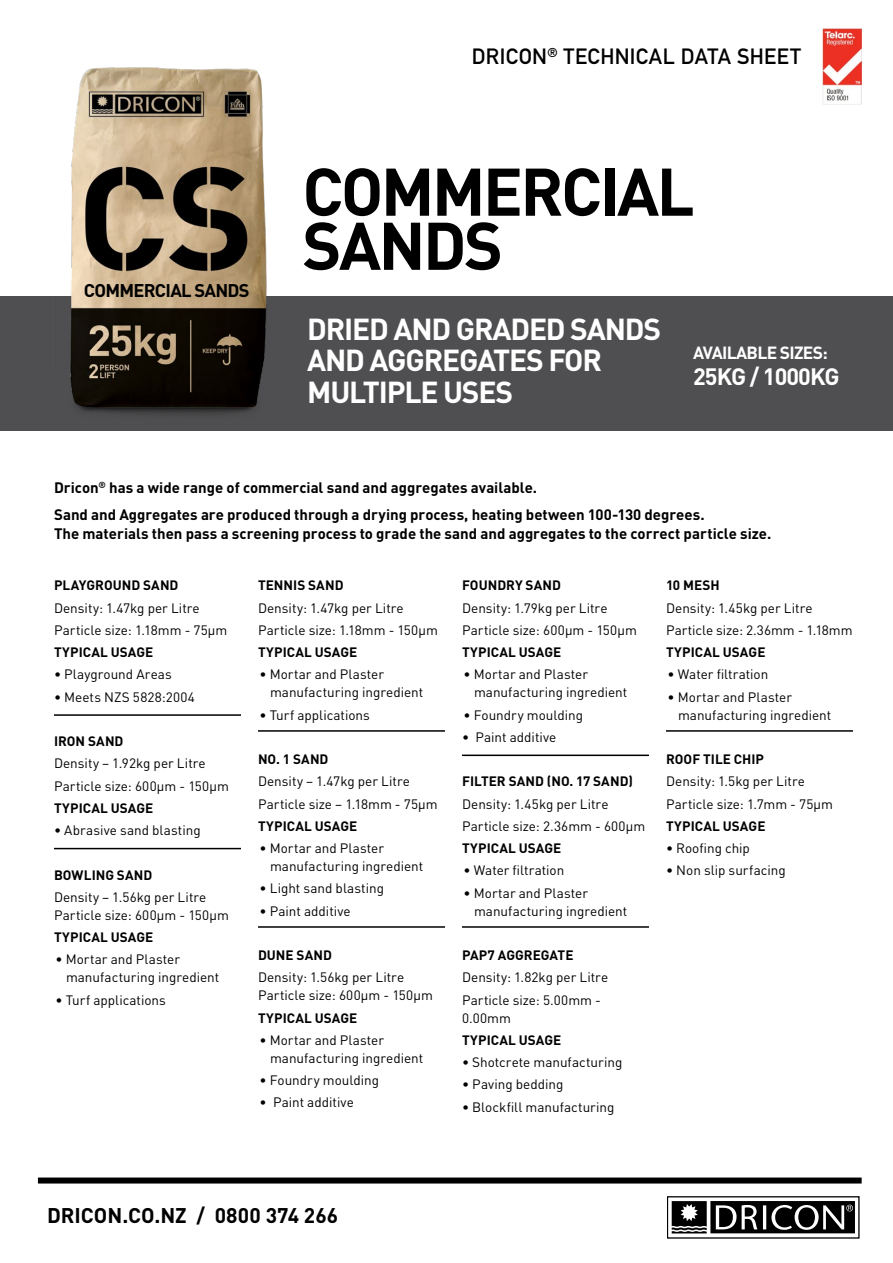
<style>
.page{position:relative;width:893px;height:1263px;background:#fff}
.page>*{position:absolute;margin:0;border:0;box-sizing:border-box;transform-origin:0 0}
.t1{font:700 66.15px/54.2px "DIN";letter-spacing:-.04em;color:#000}
.t2{font:700 30px/31.5px "DIN";letter-spacing:-.04em;color:#fff}
.t3{font:700 23.4px "DIN";letter-spacing:-.04em;color:#fff}
.t4{font:700 21.75px "DIN Alternate";letter-spacing:.015em;color:#000}
.t5{font:700 21px "DIN";color:#000}
.t6{font:700 18.15px "DIN";letter-spacing:-.04em;color:#000}
.t7{font:700 17.4px "DIN";letter-spacing:-.04em;color:#fff}
.t8{font:700 15px/27.3px "DIN";color:#000}
.t9{font:13.5px/22.2px "DIN";color:#000}
.t10{font:700 13.5px "DIN";letter-spacing:.005em;color:#000}
.t11{font:13.5px "DIN";letter-spacing:.02em;color:#000}
</style>
<div class="page">
<div style="left:0;top:296px;width:893px;height:135px;background:#4f4f51"></div>
<svg style="left:668px;top:1197px;width:192px;height:41px"></svg>
<img style="left:822px;top:29px;width:39px;height:75px">
<div style="left:38px;top:1177px;width:824px;height:6px;background:#000"></div>
<hr style="left:54px;top:714px;width:187px;height:2px;background:#000">
<hr style="left:54px;top:848px;width:187px;height:1px;background:#000">
<hr style="left:258px;top:730px;width:187px;height:2px;background:#000">
<hr style="left:258px;top:926px;width:187px;height:2px;background:#000">
<hr style="left:462px;top:754px;width:187px;height:2px;background:#000">
<hr style="left:462px;top:926px;width:187px;height:2px;background:#000">
<hr style="left:666px;top:730px;width:187px;height:2px;background:#000">
<img style="left:70px;top:67px;width:197px;height:347px">
<h3 class="t4" style="left:472px;top:40px;width:331px">DRICON<sup>®</sup> TECHNICAL DATA SHEET</h3>
<h3 class="t6" style="left:84px;top:279px;width:167px">COMMERCIAL SANDS</h3>
<h1 class="t1" style="left:302px;top:162px;width:394px">COMMERCIAL<br>SANDS</h1>
<h2 class="t2" style="left:307px;top:312px;width:355px">DRIED AND GRADED SANDS<br>AND AGGREGATES FOR<br>MULTIPLE USES</h2>
<p class="t7" style="left:693px;top:341px;width:136px">AVAILABLE SIZES:</p>
<h3 class="t3" style="left:693px;top:362px;width:148px">25KG / 1000KG</h3>
<p class="t8" style="left:54px;top:473px;width:652px">Dricon<sup>®</sup> has a wide range of commercial sand and aggregates available.<br>Sand and Aggregates are produced through a drying process, heating between 100-130 degrees.</p>
<p class="t8" style="left:54px;top:519px;width:719px">The materials then pass a screening process to grade the sand and aggregates to the correct particle size.</p>
<p class="t10" style="left:54px;top:577px;width:126px">PLAYGROUND SAND</p>
<p class="t9" style="left:54px;top:596px;width:175px">Density: 1.47kg per Litre<br>Particle size: 1.18mm - 75µm</p>
<p class="t10" style="left:54px;top:643px;width:101px">TYPICAL USAGE</p>
<p class="t9" style="left:54px;top:663px;width:119px">• Playground Areas</p>
<p class="t11" style="left:54px;top:688px;width:142px">• Meets NZS 5828:2004</p>
<p class="t10" style="left:54px;top:732px;width:71px">IRON SAND</p>
<p class="t9" style="left:54px;top:752px;width:176px">Density – 1.92kg per Litre<br>Particle size: 600µm - 150µm</p>
<p class="t10" style="left:54px;top:799px;width:101px">TYPICAL USAGE</p>
<p class="t9" style="left:54px;top:819px;width:148px">• Abrasive sand blasting</p>
<p class="t10" style="left:54px;top:866px;width:100px">BOWLING SAND</p>
<p class="t9" style="left:54px;top:888px;width:176px;line-height:18px">Density – 1.56kg per Litre<br>Particle size: 600µm - 150µm</p>
<p class="t10" style="left:54px;top:928px;width:101px">TYPICAL USAGE</p>
<p class="t9" style="left:66px;top:950px;width:155px;line-height:18px;text-indent:-11px">• Mortar and Plaster manufacturing ingredient</p>
<p class="t9" style="left:55px;top:988px;width:112px">• Turf applications</p>
<p class="t10" style="left:258px;top:577px;width:87px">TENNIS SAND</p>
<p class="t9" style="left:258px;top:596px;width:182px">Density: 1.47kg per Litre<br>Particle size: 1.18mm - 150µm</p>
<p class="t10" style="left:258px;top:643px;width:101px">TYPICAL USAGE</p>
<p class="t9" style="left:270px;top:665px;width:155px;line-height:18px;text-indent:-11px">• Mortar and Plaster manufacturing ingredient</p>
<p class="t9" style="left:259px;top:703px;width:112px">• Turf applications</p>
<p class="t10" style="left:258px;top:750px;width:72px">NO. 1 SAND</p>
<p class="t9" style="left:258px;top:770px;width:181px">Density – 1.47kg per Litre<br>Particle size – 1.18mm - 75µm</p>
<p class="t10" style="left:258px;top:817px;width:101px">TYPICAL USAGE</p>
<p class="t9" style="left:270px;top:839px;width:155px;line-height:18px;text-indent:-11px">• Mortar and Plaster manufacturing ingredient</p>
<p class="t9" style="left:259px;top:877px;width:126px">• Light sand blasting</p>
<p class="t9" style="left:259px;top:899px;width:93px">• Paint additive</p>
<p class="t10" style="left:258px;top:946px;width:76px">DUNE SAND</p>
<p class="t9" style="left:258px;top:968px;width:176px;line-height:18px">Density: 1.56kg per Litre<br>Particle size: 600µm - 150µm</p>
<p class="t10" style="left:258px;top:1009px;width:101px">TYPICAL USAGE</p>
<p class="t9" style="left:270px;top:1031px;width:155px;line-height:18px;text-indent:-11px">• Mortar and Plaster manufacturing ingredient</p>
<p class="t9" style="left:259px;top:1069px;width:121px">• Foundry moulding</p>
<p class="t9" style="left:259px;top:1091px;width:96px">• Paint additive</p>
<p class="t10" style="left:462px;top:577px;width:100px">FOUNDRY SAND</p>
<p class="t9" style="left:462px;top:596px;width:176px">Density: 1.79kg per Litre<br>Particle size: 600µm - 150µm</p>
<p class="t10" style="left:462px;top:643px;width:101px">TYPICAL USAGE</p>
<p class="t9" style="left:474px;top:665px;width:155px;line-height:18px;text-indent:-11px">• Mortar and Plaster manufacturing ingredient</p>
<p class="t9" style="left:463px;top:703px;width:121px">• Foundry moulding</p>
<p class="t9" style="left:462px;top:725px;width:96px">• Paint additive</p>
<p class="t10" style="left:462px;top:772px;width:172px">FILTER SAND (NO. 17 SAND)</p>
<p class="t9" style="left:462px;top:792px;width:185px">Density: 1.45kg per Litre<br>Particle size: 2.36mm - 600µm</p>
<p class="t10" style="left:462px;top:839px;width:101px">TYPICAL USAGE</p>
<p class="t9" style="left:463px;top:859px;width:102px">• Water filtration</p>
<p class="t9" style="left:474px;top:883px;width:155px;line-height:18px;text-indent:-11px">• Mortar and Plaster manufacturing ingredient</p>
<p class="t10" style="left:462px;top:946px;width:113px">PAP7 AGGREGATE</p>
<p class="t9" style="left:462px;top:966px;width:148px">Density: 1.82kg per Litre<br>Particle size: 5.00mm -</p>
<p class="t9" style="left:462px;top:1006px;width:51px">0.00mm</p>
<p class="t10" style="left:462px;top:1031px;width:101px">TYPICAL USAGE</p>
<p class="t9" style="left:462px;top:1051px;width:162px">• Shotcrete manufacturing</p>
<p class="t9" style="left:462px;top:1073px;width:103px">• Paving bedding</p>
<p class="t9" style="left:462px;top:1095px;width:154px">• Blockfill manufacturing</p>
<p class="t10" style="left:666px;top:577px;width:55px">10 MESH</p>
<p class="t9" style="left:666px;top:596px;width:188px">Density: 1.45kg per Litre<br>Particle size: 2.36mm - 1.18mm</p>
<p class="t10" style="left:666px;top:643px;width:101px">TYPICAL USAGE</p>
<p class="t9" style="left:667px;top:663px;width:102px">• Water filtration</p>
<p class="t9" style="left:678px;top:687px;width:155px;line-height:18px;text-indent:-11px">• Mortar and Plaster manufacturing ingredient</p>
<p class="t10" style="left:666px;top:750px;width:100px">ROOF TILE CHIP</p>
<p class="t9" style="left:666px;top:770px;width:169px">Density: 1.5kg per Litre<br>Particle size: 1.7mm - 75µm</p>
<p class="t10" style="left:666px;top:817px;width:101px">TYPICAL USAGE</p>
<p class="t9" style="left:666px;top:837px;width:85px">• Roofing chip</p>
<p class="t9" style="left:666px;top:859px;width:121px">• Non slip surfacing</p>
<h3 class="t5" style="left:47px;top:1202px;width:293px">DRICON.CO.NZ / 0800 374 266</h3>
</div>
